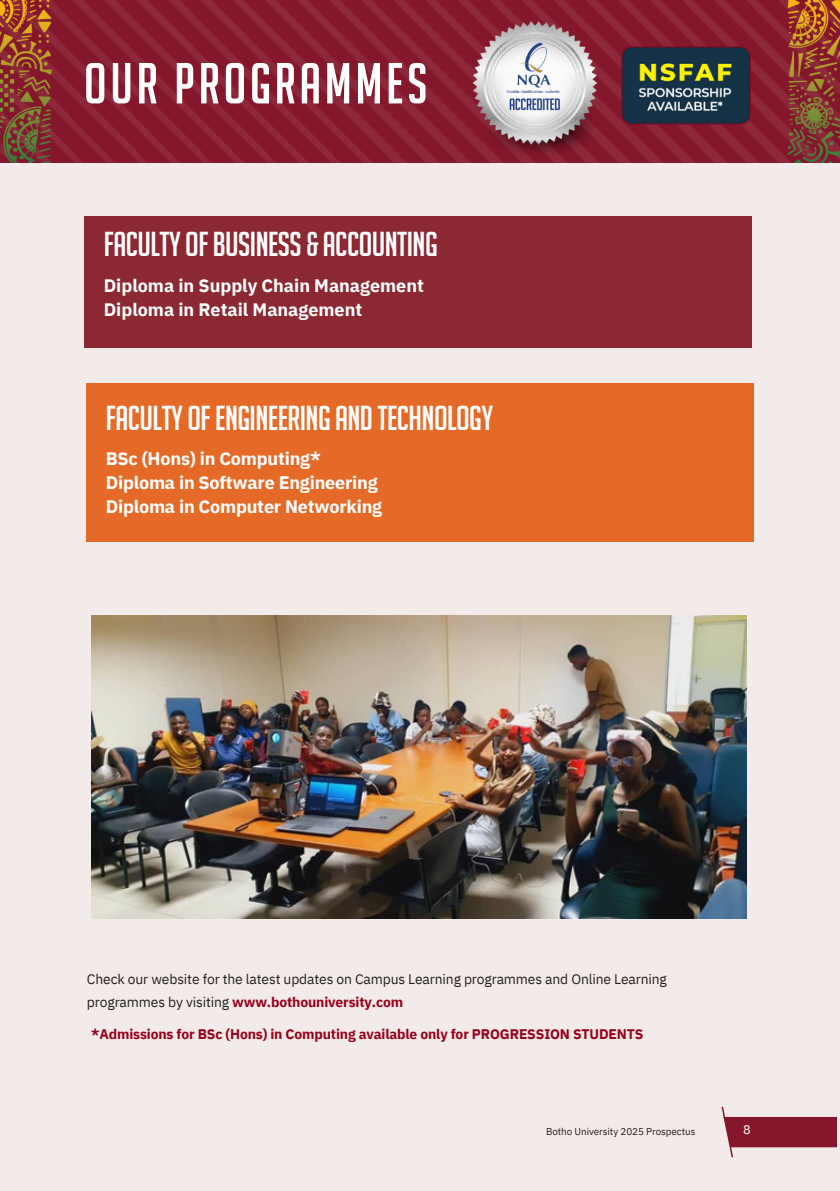
<style>
.page{position:relative;width:840px;height:1191px;background:#f3ebe9}
.page>*{position:absolute;margin:0;border:0;box-sizing:border-box;transform-origin:0 0}
.t1{font:56.4px "Big Noodle Titling";letter-spacing:.065em;color:#fff}
.t2{font:33.8px "Big Noodle Titling";letter-spacing:-.015em;color:#fff}
.t3{font:700 18px/24px "IBM Plex Sans";letter-spacing:-.01em;color:#fff}
.t4{font:14px/23.2px "IBM Plex Sans";letter-spacing:-.01em;color:#231f20}
.t5{font:700 13.8px "IBM Plex Sans";letter-spacing:-.01em;color:#97001b}
.t6{font:12.6px "IBM Plex Sans";color:#fff}
.t7{font:9.8px "IBM Plex Sans";letter-spacing:-.005em;color:#231f20}
.s1{font-weight:700;color:#97001b}
</style>
<div class="page">
<img style="left:57px;top:0;width:723px;height:163px">
<div style="left:85px;top:216px;width:667px;height:131px;background:#8c2831"></div>
<div style="left:87px;top:383px;width:667px;height:159px;background:#e66a27"></div>
<img style="left:780px;top:0;width:60px;height:163px">
<img style="left:0;top:0;width:57px;height:163px">
<svg style="left:722px;top:1107px;width:115px;height:50px"></svg>
<img style="left:468px;top:16px;width:141px;height:146px">
<img style="left:609px;top:44px;width:141px;height:87px">
<img style="left:91px;top:616px;width:656px;height:303px">
<p class="t1" style="left:84px;top:53px;width:345px">OUR PROGRAMMES</p>
<p class="t2" style="left:104px;top:226px;width:335px">FACULTY OFBUSINESS&amp;ACCOUNTING</p>
<p class="t3" style="left:104px;top:273px;width:322px">Diploma in Supply Chain Management<br>Diploma in Retail Management</p>
<p class="t2" style="left:106px;top:400px;width:389px">FACULTY OFENGINEERINGANDTECHNOLOGY</p>
<p class="t3" style="left:106px;top:447px;width:278px">BSc (Hons) in Computing*<br>Diploma in Software Engineering<br>Diploma in Computer Networking</p>
<h1 class="t4" style="left:87px;top:967px;width:581px">Check our website for the latest updates on Campus Learning programmes and Online Learning programmes by visiting <span class="s1">www.bothouniversity.com</span></h1>
<h2 class="t5" style="left:91px;top:1025px;width:554px">*Admissions for BSc (Hons) in Computing available only for PROGRESSION STUDENTS</h2>
<h3 class="t7" style="left:546px;top:1124px;width:151px">Botho University 2025 Prospectus</h3>
<h2 class="t6" style="left:743px;top:1121px;width:9px">8</h2>
</div>
